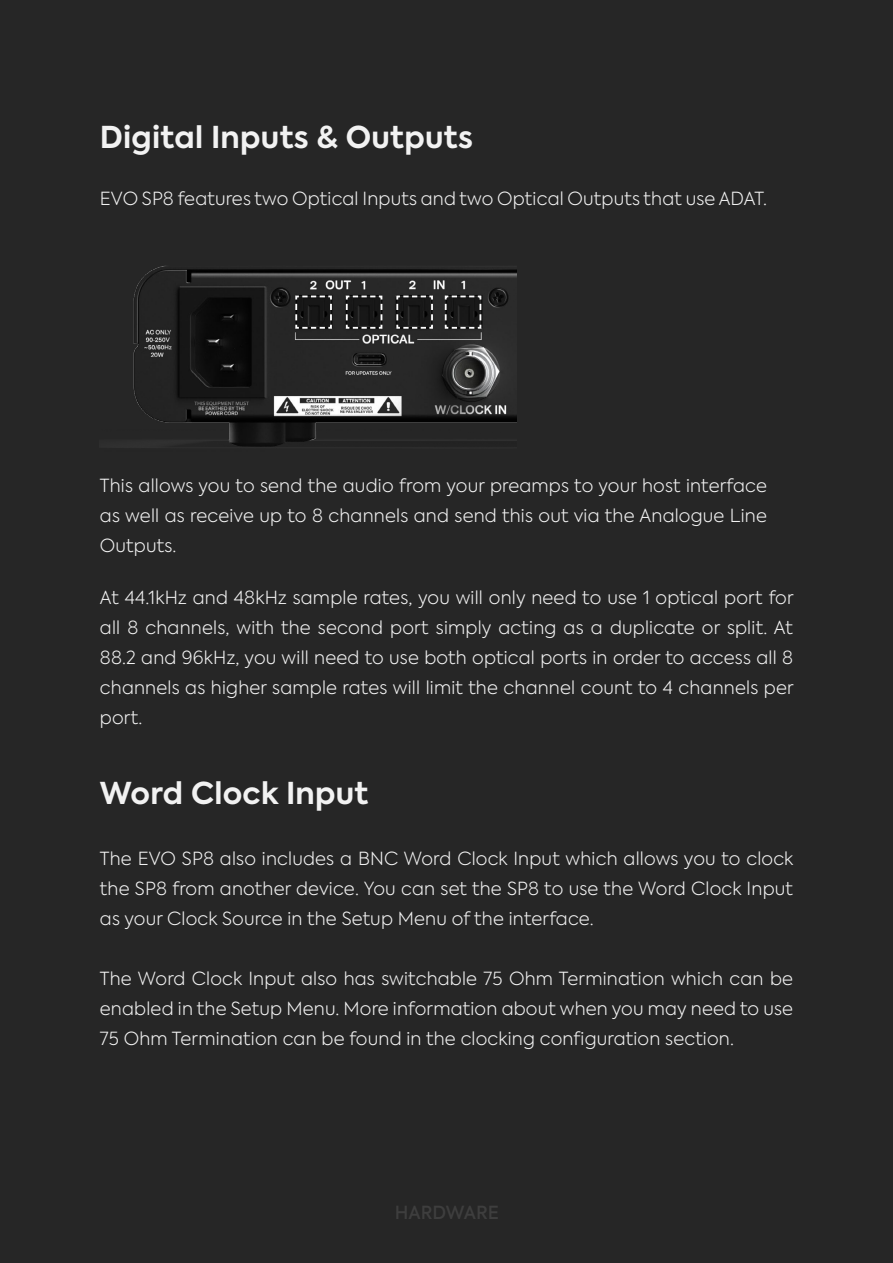
<style>
.page{position:relative;width:893px;height:1263px;background:#262626}
.page>*{position:absolute;margin:0;border:0;box-sizing:border-box;transform-origin:0 0}
.t1{font:700 30px "Axiforma";letter-spacing:.01em;color:#f2f2f2}
.t2{font:300 18px/30px "Axiforma";letter-spacing:.01em;color:#f2f2f2;text-align:justify}
.t3{font:500 18px "Axiforma";color:#3e3e3e}
</style>
<div class="page">
<img style="left:122px;top:265px;width:395px;height:183px">
<svg style="left:294px;top:295px;width:39px;height:35px"></svg>
<svg style="left:345px;top:295px;width:38px;height:35px"></svg>
<svg style="left:395px;top:295px;width:39px;height:35px"></svg>
<svg style="left:444px;top:295px;width:38px;height:35px"></svg>
<h1 class="t1" style="left:100px;top:116px;width:374px">Digital Inputs &amp; Outputs</h1>
<p class="t2" style="left:100px;top:183px;width:669px">EVO SP8 features two Optical Inputs and two Optical Outputs that use ADAT.</p>
<p class="t2" style="left:100px;top:470px;width:669px">This allows you to send the audio from your preamps to your host interface as well as receive up to 8 channels and send this out via the Analogue Line Outputs.</p>
<p class="t2" style="left:100px;top:583px;width:695px">At 44.1kHz and 48kHz sample rates, you will only need to use 1 optical port for all 8 channels, with the second port simply acting as a duplicate or split. At 88.2 and 96kHz, you will need to use both optical ports in order to access all 8 channels as higher sample rates will limit the channel count to 4 channels per port.</p>
<h1 class="t1" style="left:100px;top:773px;width:270px">Word Clock Input</h1>
<p class="t2" style="left:100px;top:843px;width:695px">The EVO SP8 also includes a BNC Word Clock Input which allows you to clock the SP8 from another device. You can set the SP8 to use the Word Clock Input as your Clock Source in the Setup Menu of the interface.</p>
<p class="t2" style="left:100px;top:963px;width:695px">The Word Clock Input also has switchable 75 Ohm Termination which can be enabled in the Setup Menu. More information about when you may need to use 75 Ohm Termination can be found in the clocking configuration section.</p>
<p class="t3" style="left:395px;top:1200px;width:106px">HARDWARE</p>
</div>
